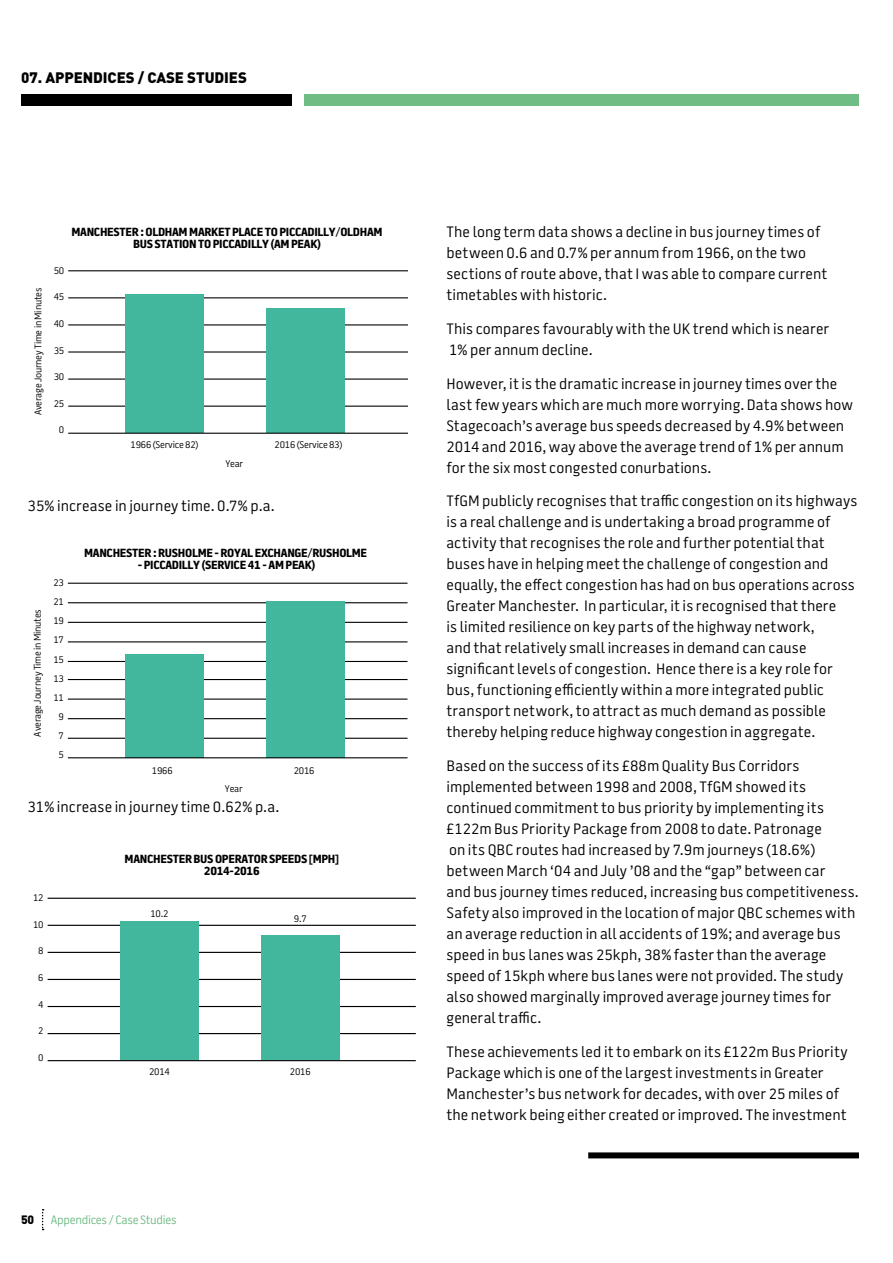
<style>
.page{position:relative;width:893px;height:1263px;background:#fff}
.page>*{position:absolute;margin:0;border:0;box-sizing:border-box;transform-origin:0 0}
.t1{font:15px/21px "Battersea";letter-spacing:.01em;color:#000}
.t2{font:900 15px "DIN";letter-spacing:-.005em;color:#000}
.t3{font:12px "Battersea";letter-spacing:-.025em;color:#6fbc85}
.t4{font:900 12px "DIN";color:#000}
.t5{font:800 11.7px/11.7px "Battersea";letter-spacing:-.025em;color:#000;text-align:center}
.t6{font:9.6px/19px "Battersea";letter-spacing:-.025em;color:#000;text-align:center}
</style>
<div class="page">
<div style="left:21px;top:95px;width:271px;height:11px;background:#000"></div>
<div style="left:305px;top:95px;width:554px;height:11px;background:#6fbc85"></div>
<svg style="left:42px;top:1209px;width:2px;height:21px"></svg>
<div style="left:588px;top:1152px;width:271px;height:6px;background:#000"></div>
<hr style="left:68px;top:270px;width:340px;height:1px;background:#000">
<hr style="left:68px;top:297px;width:340px;height:1px;background:#000">
<hr style="left:68px;top:324px;width:340px;height:1px;background:#000">
<hr style="left:68px;top:351px;width:340px;height:2px;background:#000">
<hr style="left:68px;top:406px;width:340px;height:1px;background:#000">
<hr style="left:68px;top:378px;width:340px;height:2px;background:#000">
<div style="left:126px;top:294px;width:78px;height:139px;background:#43b69e"></div>
<div style="left:267px;top:308px;width:78px;height:125px;background:#43b69e"></div>
<hr style="left:68px;top:433px;width:340px;height:1px;background:#000">
<hr style="left:68px;top:583px;width:339px;height:1px;background:#000">
<hr style="left:68px;top:602px;width:339px;height:1px;background:#000">
<hr style="left:68px;top:622px;width:339px;height:1px;background:#000">
<hr style="left:68px;top:641px;width:339px;height:1px;background:#000">
<hr style="left:68px;top:661px;width:339px;height:1px;background:#000">
<hr style="left:68px;top:679px;width:339px;height:1px;background:#000">
<hr style="left:68px;top:698px;width:339px;height:2px;background:#000">
<hr style="left:68px;top:718px;width:339px;height:1px;background:#000">
<hr style="left:68px;top:738px;width:339px;height:1px;background:#000">
<div style="left:125px;top:654px;width:79px;height:104px;background:#43b69e"></div>
<div style="left:266px;top:601px;width:79px;height:157px;background:#43b69e"></div>
<hr style="left:68px;top:757px;width:339px;height:1px;background:#000">
<hr style="left:48px;top:898px;width:368px;height:1px;background:#000">
<hr style="left:48px;top:925px;width:368px;height:1px;background:#000">
<hr style="left:48px;top:952px;width:368px;height:1px;background:#000">
<hr style="left:48px;top:979px;width:368px;height:1px;background:#000">
<hr style="left:48px;top:1033px;width:368px;height:1px;background:#000">
<hr style="left:48px;top:1006px;width:368px;height:1px;background:#000">
<div style="left:120px;top:921px;width:79px;height:139px;background:#43b69e"></div>
<div style="left:261px;top:935px;width:79px;height:125px;background:#43b69e"></div>
<hr style="left:48px;top:1060px;width:368px;height:1px;background:#000">
<p class="t2" style="left:21px;top:67px;width:227px">07. APPENDICES / CASE STUDIES</p>
<p class="t6" style="left:29px;top:415px;width:129px;rotate:-90deg">Average Journey Time in Minutes</p>
<p class="t6" style="left:54px;top:261px;width:12px">50</p>
<p class="t6" style="left:54px;top:288px;width:12px">45</p>
<p class="t6" style="left:54px;top:314px;width:12px">40</p>
<p class="t6" style="left:54px;top:341px;width:12px">35</p>
<p class="t6" style="left:54px;top:367px;width:12px">30</p>
<p class="t6" style="left:54px;top:394px;width:12px">25</p>
<p class="t6" style="left:59px;top:420px;width:7px">0</p>
<p class="t5" style="left:71px;top:226px;width:313px">MANCHESTER : OLDHAM MARKET PLACE TO PICCADILLY/OLDHAM<br>BUS STATION TO PICCADILLY (AM PEAK)</p>
<p class="t6" style="left:131px;top:435px;width:69px">1966 (Service 82)</p>
<p class="t6" style="left:275px;top:435px;width:69px">2016 (Service 83)</p>
<p class="t6" style="left:225px;top:454px;width:19px">Year</p>
<p class="t1" style="left:28px;top:495px;width:249px">35% increase in journey time. 0.7% p.a.</p>
<p class="t6" style="left:28px;top:736px;width:129px;rotate:-90deg">Average Journey Time in Minutes</p>
<p class="t6" style="left:53px;top:573px;width:12px">23<br>21<br>19<br>17<br>15<br>13<br>11<br>9<br>7<br>5</p>
<p class="t5" style="left:84px;top:548px;width:285px">MANCHESTER : RUSHOLME - ROYAL EXCHANGE/RUSHOLME</p>
<p class="t5" style="left:138px;top:560px;width:179px">- PICCADILLY (SERVICE 41 - AM PEAK)</p>
<p class="t6" style="left:152px;top:761px;width:22px">1966</p>
<p class="t6" style="left:294px;top:761px;width:22px">2016</p>
<p class="t6" style="left:225px;top:779px;width:19px">Year</p>
<p class="t1" style="left:28px;top:796px;width:253px">31% increase in journey time 0.62% p.a.</p>
<p class="t6" style="left:33px;top:888px;width:12px">12</p>
<p class="t6" style="left:33px;top:915px;width:12px">10</p>
<p class="t6" style="left:38px;top:942px;width:7px">8</p>
<p class="t6" style="left:38px;top:968px;width:7px">6</p>
<p class="t6" style="left:38px;top:995px;width:7px">4</p>
<p class="t6" style="left:38px;top:1021px;width:7px">2</p>
<p class="t6" style="left:38px;top:1048px;width:7px">0</p>
<p class="t5" style="left:125px;top:854px;width:216px">MANCHESTER BUS OPERATOR SPEEDS [MPH]<br>2014-2016</p>
<p class="t6" style="left:150px;top:904px;width:20px">10.2</p>
<p class="t6" style="left:294px;top:909px;width:14px">9.7</p>
<p class="t6" style="left:149px;top:1062px;width:22px">2014</p>
<p class="t6" style="left:290px;top:1062px;width:22px">2016</p>
<p class="t4" style="left:21px;top:1211px;width:15px">50</p>
<p class="t3" style="left:51px;top:1211px;width:127px">Appendices / Case Studies</p>
<p class="t1" style="left:446px;top:222px;width:382px">The long term data shows a decline in bus journey times of between 0.6 and 0.7% per annum from 1966, on the two sections of route above, that I was able to compare current timetables with historic.</p>
<p class="t1" style="left:446px;top:318px;width:384px">This compares favourably with the UK trend which is nearer<br>1% per annum decline.</p>
<p class="t1" style="left:446px;top:373px;width:408px">However, it is the dramatic increase in journey times over the last few years which are much more worrying. Data shows how Stagecoach’s average bus speeds decreased by 4.9% between 2014 and 2016, way above the average trend of 1% per annum for the six most congested conurbations.</p>
<p class="t1" style="left:446px;top:491px;width:412px">TfGM publicly recognises that traffic congestion on its highways is a real challenge and is undertaking a broad programme of activity that recognises the role and further potential that buses have in helping meet the challenge of congestion and equally, the effect congestion has had on bus operations across Greater Manchester. In particular, it is recognised that there<br>is limited resilience on key parts of the highway network,<br>and that relatively small increases in demand can cause significant levels of congestion. Hence there is a key role for bus, functioning efficiently within a more integrated public transport network, to attract as much demand as possible thereby helping reduce highway congestion in aggregate.</p>
<p class="t1" style="left:446px;top:756px;width:414px">Based on the success of its £88m Quality Bus Corridors implemented between 1998 and 2008, TfGM showed its continued commitment to bus priority by implementing its £122m Bus Priority Package from 2008 to date. Patronage<br>on its QBC routes had increased by 7.9m journeys (18.6%) between March ‘04 and July ’08 and the “gap” between car<br>and bus journey times reduced, increasing bus competitiveness.<br>Safety also improved in the location of major QBC schemes with an average reduction in all accidents of 19%; and average bus speed in bus lanes was 25kph, 38% faster than the average speed of 15kph where bus lanes were not provided. The study also showed marginally improved average journey times for general traffic.</p>
<p class="t1" style="left:446px;top:1041px;width:403px">These achievements led it to embark on its £122m Bus Priority Package which is one of the largest investments in Greater Manchester’s bus network for decades, with over 25 miles of the network being either created or improved. The investment</p>
</div>
